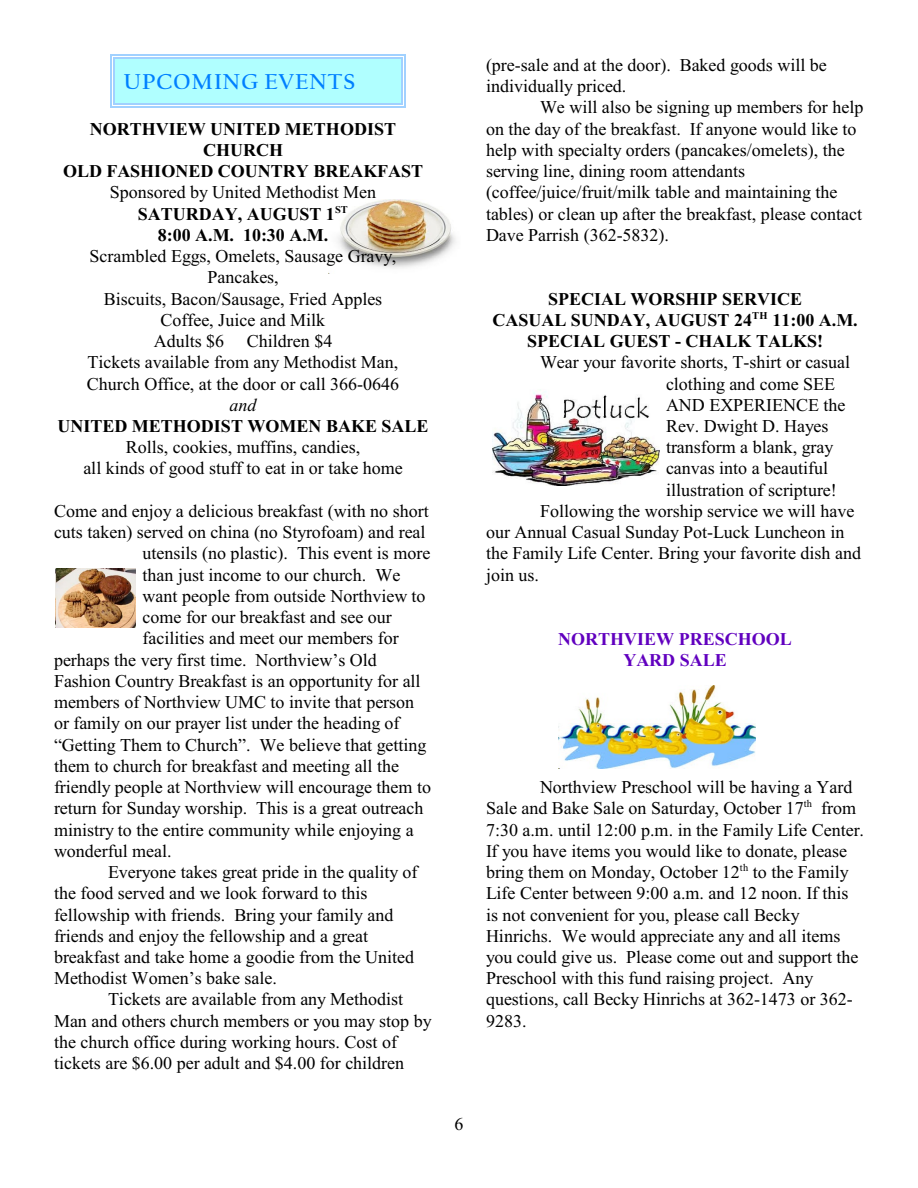
<style>
.page{position:relative;width:918px;height:1188px;background:#fff}
.page>*{position:absolute;margin:0;border:0;box-sizing:border-box;transform-origin:0 0}
.t1{font:700 22.5px "Californian FB";letter-spacing:.045em;color:#0080ff}
.t2{font:18px/21.3px "Times New Roman";color:#000}
.t3{font:700 18px/21.3px "Times New Roman";color:#000;text-align:center}
.t4{font:700 18px/21.3px "Times New Roman";color:#6100bf;text-align:center}
.t5{font:italic 18px "Times New Roman";color:#000}
.t6{font:10.5px "Times New Roman";color:#000}
.t7{font:700 10.5px "Times New Roman";color:#000}
.s1{font-weight:400}
</style>
<div class="page">
<img style="left:328px;top:200px;width:128px;height:74px">
<img style="left:492px;top:389px;width:167px;height:97px">
<img style="left:56px;top:569px;width:80px;height:59px">
<div style="left:113px;top:57px;width:290px;height:48px;background:#b0ffff"></div>
<hr style="left:113px;top:57px;width:2px;height:47px;background:#a1d1ff">
<hr style="left:402px;top:57px;width:1px;height:47px;background:#a1d1ff">
<hr style="left:113px;top:57px;width:290px;height:1px;background:#a1d1ff">
<hr style="left:113px;top:103px;width:290px;height:2px;background:#a1d1ff">
<hr style="left:111px;top:54px;width:1px;height:53px;background:#a1d1ff">
<hr style="left:404px;top:54px;width:2px;height:53px;background:#a1d1ff">
<hr style="left:111px;top:54px;width:295px;height:1px;background:#a1d1ff">
<hr style="left:111px;top:106px;width:295px;height:1px;background:#a1d1ff">
<img style="left:558px;top:686px;width:198px;height:82px">
<p class="t1" style="left:124px;top:72px;width:233px">UPCOMING EVENTS</p>
<p class="t3" style="left:63px;top:120px;width:362px">NORTHVIEW UNITED METHODIST<br>CHURCH<br>OLD FASHIONED COUNTRY BREAKFAST</p>
<p class="t3" style="left:110px;top:183px;width:268px"><span class="s1">Sponsored by United Methodist Men<br></span>SATURDAY, AUGUST 1<sup>ST<br></sup>8:00 A.M. 10:30 A.M.</p>
<p class="t2" style="left:90px;top:247px;width:308px">Scrambled Eggs, Omelets, Sausage Gravy,</p>
<p class="t2" style="left:207px;top:268px;width:73px">Pancakes,</p>
<p class="t2" style="left:104px;top:290px;width:280px">Biscuits, Bacon/Sausage, Fried Apples</p>
<p class="t2" style="left:161px;top:311px;width:166px">Coffee, Juice and Milk</p>
<p class="t2" style="left:154px;top:332px;width:72px">Adults $6</p>
<p class="t2" style="left:87px;top:332px;width:314px;text-indent:160px">Children $4<br>Tickets available from any Methodist Man,<br>Church Office, at the door or call 366-0646</p>
<p class="t5" style="left:230px;top:398px;width:28px">and</p>
<p class="t3" style="left:57px;top:418px;width:373px">UNITED METHODIST WOMEN BAKE SALE</p>
<p class="t2" style="left:83px;top:438px;width:321px;text-align:center">Rolls, cookies, muffins, candies,<br>all kinds of good stuff to eat in or take home</p>
<p class="t2" style="left:54px;top:502px;width:376px">Come and enjoy a delicious breakfast (with no short</p>
<p class="t2" style="left:54px;top:523px;width:373px">cuts taken) served on china (no Styrofoam) and real</p>
<p class="t2" style="left:143px;top:544px;width:289px">utensils (no plastic). This event is more</p>
<p class="t2" style="left:143px;top:566px;width:259px">than just income to our church. We</p>
<p class="t2" style="left:143px;top:587px;width:285px">want people from outside Northview to</p>
<p class="t2" style="left:143px;top:608px;width:251px">come for our breakfast and see our</p>
<p class="t2" style="left:143px;top:629px;width:258px">facilities and meet our members for</p>
<p class="t2" style="left:54px;top:651px;width:324px">perhaps the very first time. Northview’s Old</p>
<p class="t2" style="left:54px;top:672px;width:368px">Fashion Country Breakfast is an opportunity for all</p>
<p class="t2" style="left:54px;top:693px;width:362px">members of Northview UMC to invite that person</p>
<p class="t2" style="left:54px;top:714px;width:347px">or family on our prayer list under the heading of</p>
<p class="t2" style="left:54px;top:736px;width:374px">“Getting Them to Church”. We believe that getting</p>
<p class="t2" style="left:54px;top:757px;width:347px">them to church for breakfast and meeting all the</p>
<p class="t2" style="left:54px;top:778px;width:379px">friendly people at Northview will encourage them to</p>
<p class="t2" style="left:54px;top:799px;width:371px">return for Sunday worship. This is a great outreach</p>
<p class="t2" style="left:54px;top:821px;width:361px">ministry to the entire community while enjoying a</p>
<p class="t2" style="left:54px;top:842px;width:119px">wonderful meal.</p>
<p class="t2" style="left:108px;top:863px;width:311px">Everyone takes great pride in the quality of</p>
<p class="t2" style="left:54px;top:884px;width:315px">the food served and we look forward to this</p>
<p class="t2" style="left:54px;top:906px;width:341px">fellowship with friends. Bring your family and</p>
<p class="t2" style="left:54px;top:927px;width:316px">friends and enjoy the fellowship and a great</p>
<p class="t2" style="left:54px;top:948px;width:361px">breakfast and take home a goodie from the United</p>
<p class="t2" style="left:54px;top:969px;width:224px">Methodist Women’s bake sale.</p>
<p class="t2" style="left:108px;top:991px;width:297px">Tickets are available from any Methodist</p>
<p class="t2" style="left:54px;top:1012px;width:379px">Man and others church members or you may stop by</p>
<p class="t2" style="left:54px;top:1033px;width:345px">the church office during working hours. Cost of</p>
<p class="t2" style="left:54px;top:1054px;width:352px">tickets are $6.00 per adult and $4.00 for children</p>
<p class="t2" style="left:486px;top:56px;width:342px">(pre-sale and at the door). Baked goods will be individually priced.</p>
<p class="t2" style="left:486px;top:98px;width:379px;text-indent:54px">We will also be signing up members for help on the day of the breakfast. If anyone would like to help with specialty orders (pancakes/omelets), the serving line, dining room attendants (coffee/juice/fruit/milk table and maintaining the tables) or clean up after the breakfast, please contact Dave Parrish (362-5832).</p>
<p class="t3" style="left:492px;top:290px;width:367px">SPECIAL WORSHIP SERVICE<br>CASUAL SUNDAY, AUGUST 24 11:00 A.M.</p>
<p class="t7" style="left:752px;top:312px;width:17px">TH</p>
<p class="t3" style="left:527px;top:333px;width:297px">SPECIAL GUEST - CHALK TALKS!</p>
<p class="t2" style="left:540px;top:353px;width:312px">Wear your favorite shorts, T-shirt or casual</p>
<p class="t2" style="left:666px;top:375px;width:171px">clothing and come SEE</p>
<p class="t2" style="left:666px;top:396px;width:181px">AND EXPERIENCE the</p>
<p class="t2" style="left:666px;top:417px;width:164px">Rev. Dwight D. Hayes</p>
<p class="t2" style="left:666px;top:438px;width:169px">transform a blank, gray</p>
<p class="t2" style="left:666px;top:460px;width:164px">canvas into a beautiful</p>
<p class="t2" style="left:666px;top:481px;width:172px">illustration of scripture!</p>
<p class="t2" style="left:540px;top:502px;width:316px">Following the worship service we will have</p>
<p class="t2" style="left:486px;top:523px;width:360px">our Annual Casual Sunday Pot-Luck Luncheon in</p>
<p class="t2" style="left:486px;top:544px;width:377px">the Family Life Center. Bring your favorite dish and</p>
<p class="t2" style="left:486px;top:566px;width:55px">join us.</p>
<p class="t4" style="left:558px;top:630px;width:235px">NORTHVIEW PRESCHOOL<br>YARD SALE</p>
<p class="t2" style="left:486px;top:778px;width:372px;text-align:right">Northview Preschool will be having a Yard<br>Sale and Bake Sale on Saturday, October 17 from</p>
<p class="t6" style="left:804px;top:800px;width:10px">th</p>
<p class="t2" style="left:486px;top:821px;width:379px">7:30 a.m. until 12:00 p.m. in the Family Life Center.<br>If you have items you would like to donate, please bring them on Monday, October 12 to the Family</p>
<p class="t6" style="left:740px;top:864px;width:10px">th</p>
<p class="t2" style="left:486px;top:884px;width:374px">Life Center between 9:00 a.m. and 12 noon. If this is not convenient for you, please call Becky Hinrichs. We would appreciate any and all items you could give us. Please come out and support the Preschool with this fund raising project. Any questions, call Becky Hinrichs at 362-1473 or 362- 9283.</p>
<p class="t2" style="left:454px;top:1115px;width:10px">6</p>
</div>
